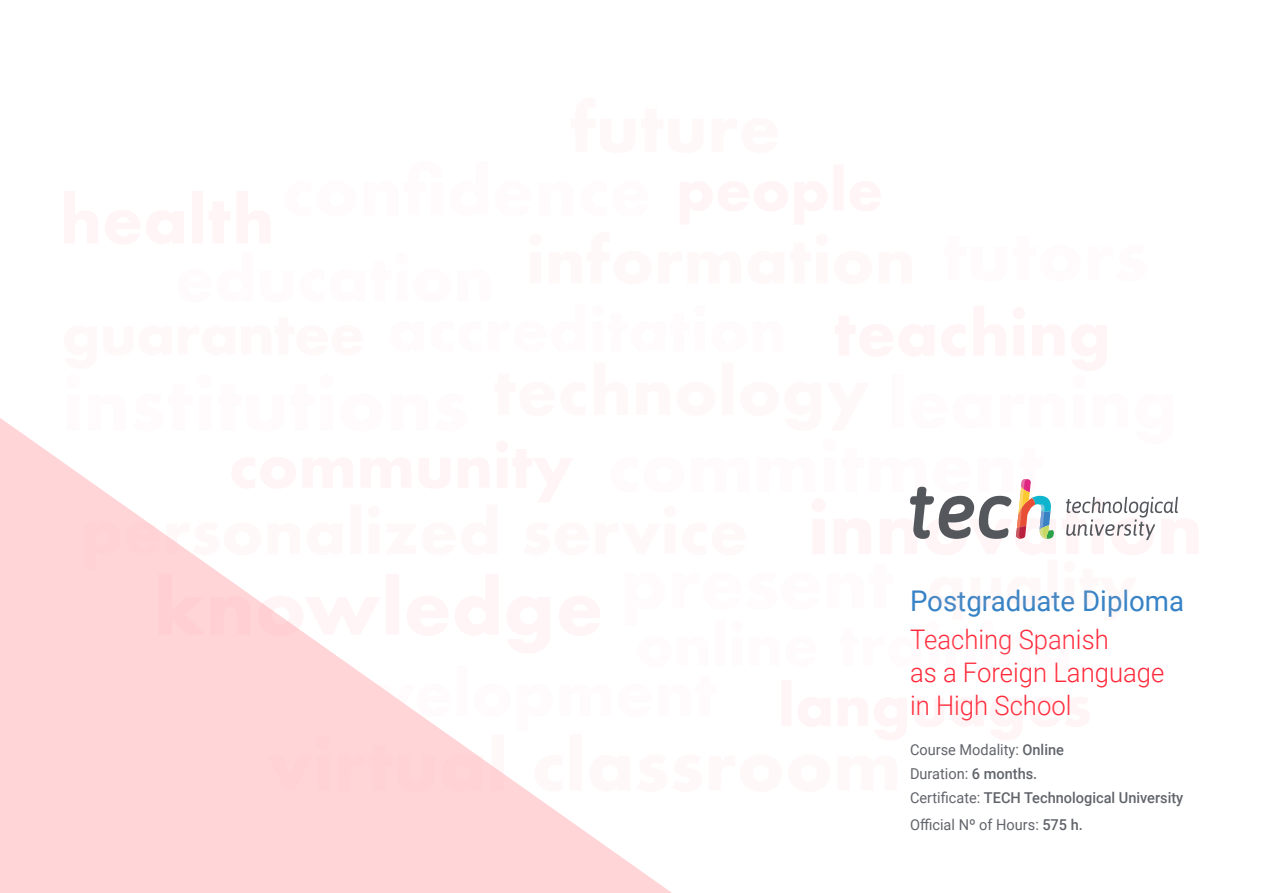
<style>
.page{position:relative;width:1263px;height:893px;background:#fff}
.page>*{position:absolute;margin:0;border:0;box-sizing:border-box;transform-origin:0 0}
.t1{font:28.5px "Roboto";color:#3783c5}
.t2{font:300 27px/33px "Roboto";color:#ff293a;scale:.95 1}
.t3{font:500 15px/23.7px "Roboto";color:#61646a}
.t4{font:15px "Roboto";color:#61646a}
.s1{font-weight:400}
.s2{font-weight:500}
</style>
<div class="page">
<svg style="left:0;top:418px;width:672px;height:475px;background:#ffd8db"></svg>
<svg style="left:64px;top:418px;width:1114px;height:374px"></svg>
<h1 class="t1" style="left:910px;top:581px;width:276px">Postgraduate Diploma</h1>
<h2 class="t2" style="left:910px;top:622px;width:269px">Teaching Spanish<br>as a Foreign Language in High School</h2>
<p class="t3" style="left:910px;top:738px;width:275px"><span class="s1">Course Modality:</span> Online<br><span class="s1">Duration:</span> 6 months.<br><span class="s1">Certificate:</span> TECH Technological University</p>
<p class="t4" style="left:910px;top:814px;width:174px">Official Nº of Hours: <span class="s2">575 h.</span></p>
</div>
